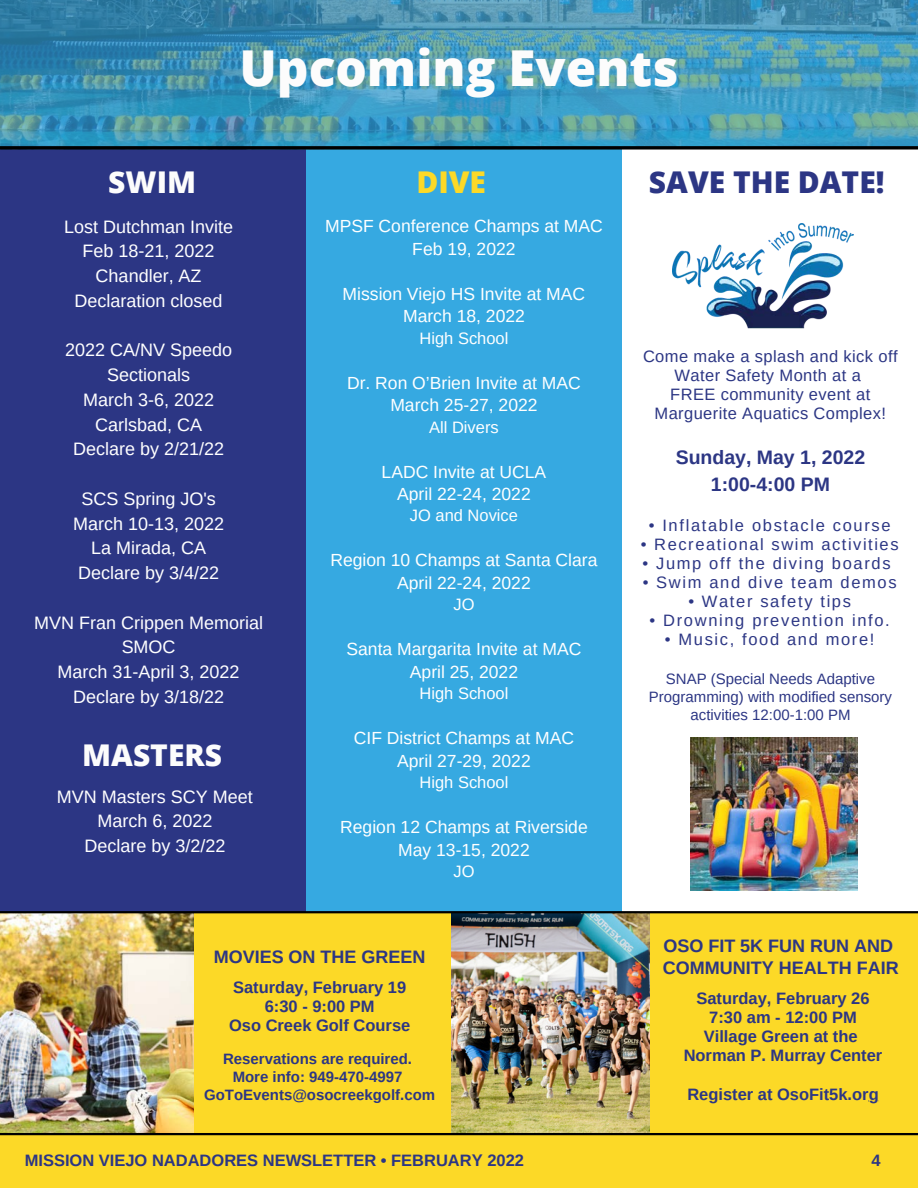
<style>
.page{position:relative;width:918px;height:1188px;background:#36a9e1}
.page>*{position:absolute;margin:0;border:0;box-sizing:border-box;transform-origin:0 0}
.t1{font:800 49.5px "Open Sans";color:#fcfcfc}
.t2{font:800 30px "Open Sans";color:#2c3684}
.t3{font:800 30px "Open Sans";color:#fcfcfc}
.t4{font:800 30px "Open Sans";color:#fcd927}
.t5{font:700 19.5px "Arimo";color:#2c3684}
.t6{font:18px/24.8px "Arimo";color:#fff;text-align:center}
.t7{font:700 18px "Arimo";color:#2c3684}
.t8{font:17.55px "Arimo";color:#fff}
.t9{font:700 16.5px "Arimo";color:#2c3684}
.t10{font:16.5px "Arimo";letter-spacing:.1em;color:#2c3684}
.t11{font:16.5px/19.2px "Arimo";letter-spacing:.025em;color:#2c3684;text-align:center}
.t12{font:16.5px "Arimo";color:#fff}
.t13{font:15px/18px "Arimo";color:#2c3684;text-align:center}
.t14{font:700 15px "Arimo";color:#2c3684}
</style>
<div class="page">
<div style="left:0;top:150px;width:306px;height:1038px;background:#2c3684"></div>
<img style="left:0;top:0;width:918px;height:146px">
<div style="left:0;top:912px;width:918px;height:229px;background:#fcd927"></div>
<img style="left:451px;top:913px;width:198px;height:220px">
<img style="left:0;top:913px;width:194px;height:220px">
<div style="left:0;top:1134px;width:918px;height:54px;background:#fcd927"></div>
<div style="left:623px;top:150px;width:295px;height:762px;background:#fff"></div>
<img style="left:673px;top:224px;width:181px;height:105px">
<svg style="left:0;top:146px;width:918px;height:4px;background:#0e181d"></svg>
<hr style="left:0;top:911px;width:918px;height:2px;background:#000">
<hr style="left:0;top:1133px;width:918px;height:2px;background:#000">
<img style="left:691px;top:737px;width:166px;height:153px">
<p class="t1" style="left:240px;top:34px;width:441px">Upcoming Events</p>
<p class="t3" style="left:108px;top:161px;width:89px">SWIM</p>
<p class="t4" style="left:416px;top:161px;width:71px">DIVE</p>
<p class="t2" style="left:649px;top:161px;width:237px">SAVE THE DATE!</p>
<p class="t6" style="left:64px;top:214px;width:170px">Lost Dutchman Invite</p>
<p class="t6" style="left:83px;top:239px;width:134px">Feb 18-21, 2022</p>
<p class="t6" style="left:96px;top:263px;width:107px">Chandler, AZ</p>
<p class="t6" style="left:75px;top:288px;width:150px">Declaration closed</p>
<p class="t6" style="left:65px;top:338px;width:168px">2022 CA/NV Speedo<br>Sectionals</p>
<p class="t6" style="left:83px;top:387px;width:133px">March 3-6, 2022</p>
<p class="t6" style="left:95px;top:412px;width:108px">Carlsbad, CA</p>
<p class="t6" style="left:73px;top:437px;width:153px">Declare by 2/21/22</p>
<p class="t6" style="left:81px;top:486px;width:136px">SCS Spring JO's</p>
<p class="t6" style="left:73px;top:511px;width:153px">March 10-13, 2022</p>
<p class="t6" style="left:91px;top:536px;width:116px">La Mirada, CA</p>
<p class="t6" style="left:78px;top:560px;width:142px">Declare by 3/4/22</p>
<p class="t6" style="left:34px;top:610px;width:230px">MVN Fran Crippen Memorial</p>
<p class="t6" style="left:122px;top:635px;width:55px">SMOC</p>
<p class="t6" style="left:58px;top:659px;width:183px">March 31-April 3, 2022</p>
<p class="t6" style="left:73px;top:684px;width:153px">Declare by 3/18/22</p>
<p class="t8" style="left:325px;top:216px;width:279px">MPSF Conference Champs at MAC</p>
<p class="t8" style="left:412px;top:239px;width:105px">Feb 19, 2022</p>
<p class="t8" style="left:343px;top:284px;width:244px">Mission Viejo HS Invite at MAC</p>
<p class="t8" style="left:403px;top:306px;width:123px">March 18, 2022</p>
<p class="t12" style="left:420px;top:329px;width:90px">High School</p>
<p class="t8" style="left:347px;top:373px;width:235px">Dr. Ron O’Brien Invite at MAC</p>
<p class="t8" style="left:390px;top:395px;width:149px">March 25-27, 2022</p>
<p class="t12" style="left:429px;top:418px;width:71px">All Divers</p>
<p class="t8" style="left:382px;top:462px;width:166px">LADC Invite at UCLA</p>
<p class="t8" style="left:397px;top:484px;width:135px">April 22-24, 2022</p>
<p class="t12" style="left:410px;top:507px;width:110px">JO and Novice</p>
<p class="t8" style="left:330px;top:551px;width:269px">Region 10 Champs at Santa Clara</p>
<p class="t8" style="left:397px;top:573px;width:135px">April 22-24, 2022</p>
<p class="t12" style="left:453px;top:595px;width:23px">JO</p>
<p class="t8" style="left:347px;top:639px;width:236px">Santa Margarita Invite at MAC</p>
<p class="t8" style="left:410px;top:662px;width:110px">April 25, 2022</p>
<p class="t12" style="left:420px;top:684px;width:90px">High School</p>
<p class="t8" style="left:354px;top:728px;width:222px">CIF District Champs at MAC</p>
<p class="t8" style="left:397px;top:751px;width:135px">April 27-29, 2022</p>
<p class="t12" style="left:420px;top:773px;width:90px">High School</p>
<p class="t8" style="left:340px;top:817px;width:249px">Region 12 Champs at Riverside</p>
<p class="t8" style="left:398px;top:840px;width:133px">May 13-15, 2022</p>
<p class="t12" style="left:453px;top:862px;width:23px">JO</p>
<p class="t11" style="left:643px;top:347px;width:256px">Come make a splash and kick off<br>Water Safety Month at a</p>
<p class="t11" style="left:655px;top:385px;width:233px">FREE community event at<br>Marguerite Aquatics Complex!</p>
<p class="t5" style="left:676px;top:447px;width:191px">Sunday, May 1, 2022</p>
<p class="t5" style="left:711px;top:474px;width:121px">1:00-4:00 PM</p>
<p class="t10" style="left:649px;top:516px;width:243px">• Inflatable obstacle course</p>
<p class="t10" style="left:641px;top:535px;width:259px">• Recreational swim activities</p>
<p class="t10" style="left:643px;top:554px;width:250px">• Jump off the diving boards</p>
<p class="t10" style="left:643px;top:573px;width:256px">• Swim and dive team demos</p>
<p class="t10" style="left:688px;top:592px;width:164px">• Water safety tips</p>
<p class="t10" style="left:650px;top:611px;width:242px">• Drowning prevention info.</p>
<p class="t10" style="left:665px;top:630px;width:211px">• Music, food and more!</p>
<p class="t13" style="left:649px;top:669px;width:245px">SNAP (Special Needs Adaptive<br>Programming) with modified sensory activities 12:00-1:00 PM</p>
<p class="t3" style="left:82px;top:734px;width:141px">MASTERS</p>
<p class="t6" style="left:57px;top:784px;width:197px">MVN Masters SCY Meet</p>
<p class="t6" style="left:97px;top:809px;width:117px">March 6, 2022</p>
<p class="t6" style="left:84px;top:834px;width:142px">Declare by 3/2/22</p>
<p class="t7" style="left:214px;top:947px;width:213px">MOVIES ON THE GREEN</p>
<p class="t9" style="left:233px;top:978px;width:175px">Saturday, February 19</p>
<p class="t9" style="left:265px;top:997px;width:111px">6:30 - 9:00 PM</p>
<p class="t9" style="left:229px;top:1016px;width:183px">Oso Creek Golf Course</p>
<p class="t14" style="left:223px;top:1050px;width:191px">Reservations are required.</p>
<p class="t14" style="left:233px;top:1068px;width:171px">More info: 949-470-4997</p>
<p class="t14" style="left:204px;top:1086px;width:233px">GoToEvents@osocreekgolf.com</p>
<p class="t7" style="left:663px;top:936px;width:231px">OSO FIT 5K FUN RUN AND</p>
<p class="t7" style="left:663px;top:958px;width:237px">COMMUNITY HEALTH FAIR</p>
<p class="t9" style="left:696px;top:989px;width:175px">Saturday, February 26</p>
<p class="t9" style="left:709px;top:1008px;width:149px">7:30 am - 12:00 PM</p>
<p class="t9" style="left:704px;top:1027px;width:155px">Village Green at the</p>
<p class="t9" style="left:684px;top:1046px;width:200px">Norman P. Murray Center</p>
<p class="t9" style="left:687px;top:1085px;width:193px">Register at OsoFit5k.org</p>
<p class="t9" style="left:25px;top:1151px;width:501px">MISSION VIEJO NADADORES NEWSLETTER • FEBRUARY 2022</p>
<p class="t9" style="left:872px;top:1151px;width:11px">4</p>
</div>
